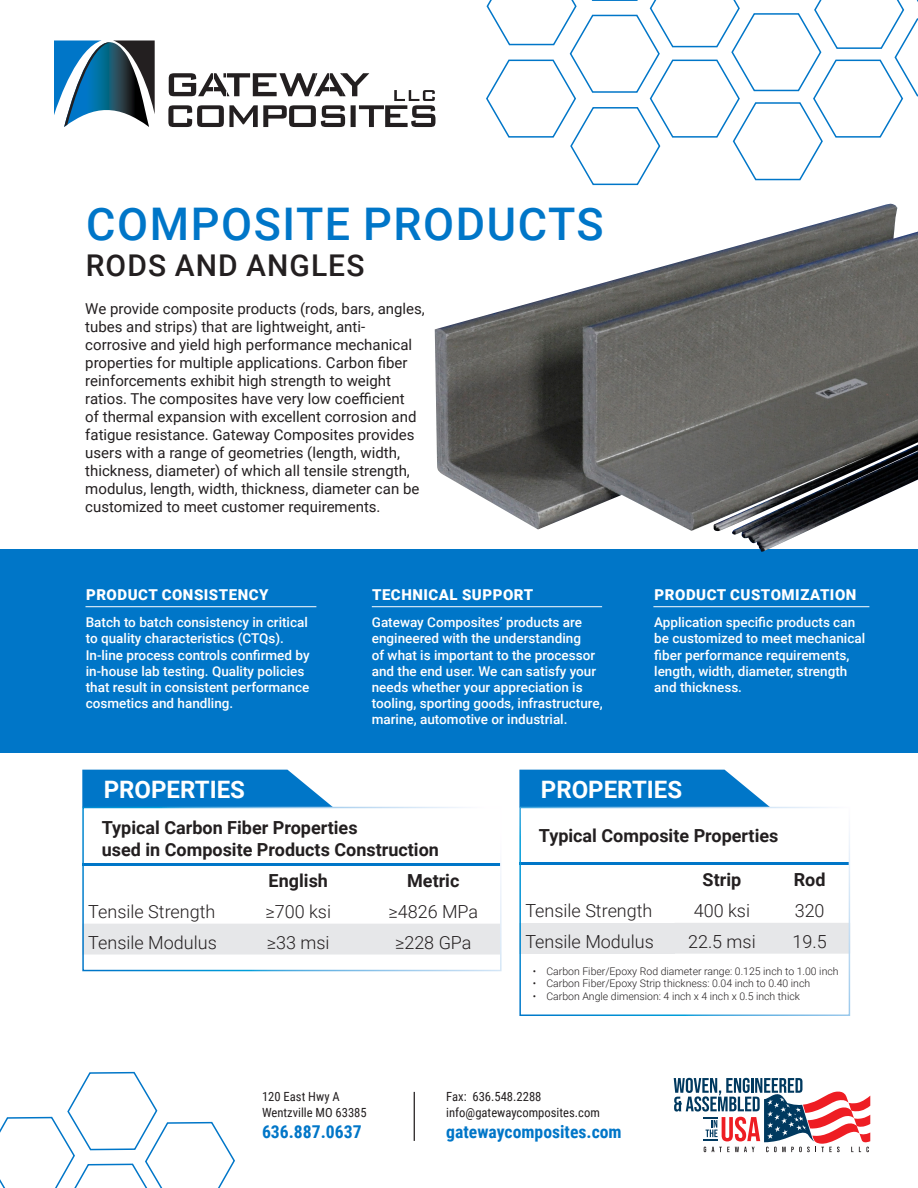
<style>
.page{position:relative;width:918px;height:1188px;background:#fff}
.page>*{position:absolute;margin:0;border:0;box-sizing:border-box;transform-origin:0 0}
.t1{font:500 45px "Roboto";letter-spacing:.035em;color:#0076c8}
.t2{font:500 30px "Roboto";letter-spacing:.035em;color:#231f20}
.t3{font:700 24px "Roboto";color:#fff}
.t4{font:700 18px/21.6px "Roboto";color:#231f20}
.t5{font:300 18px "Roboto";color:#231f20}
.t6{font:700 17.7px "Roboto Condensed";color:#0076c8}
.t7{font:15px/18px "Roboto";color:#231f20}
.t8{font:900 15px "Roboto";letter-spacing:.035em;color:#fff}
.t9{font:500 13.5px/16.2px "Roboto";color:#fff}
.t10{font:12.6px "Roboto Condensed";color:#231f20}
.t11{font:300 10.5px "Roboto";color:#231f20}
</style>
<div class="page">
<div style="left:0;top:550px;width:918px;height:203px;background:#0076c8"></div>
<hr style="left:86px;top:606px;width:230px;height:1px;background:#fff">
<hr style="left:372px;top:606px;width:230px;height:1px;background:#fff">
<hr style="left:653px;top:606px;width:216px;height:1px;background:#fff">
<svg style="left:82px;top:770px;width:251px;height:37px;background:#1782cd"></svg>
<div style="left:85px;top:924px;width:414px;height:31px;background:#e6e7e9"></div>
<hr style="left:82px;top:863px;width:419px;height:3px;background:#0076c8">
<div style="left:519px;top:923px;width:156px;height:31px;background:#e6e7e9"></div>
<div style="left:675px;top:923px;width:172px;height:31px;background:#e6e7e9"></div>
<svg style="left:519px;top:770px;width:251px;height:37px;background:#1883cd"></svg>
<hr style="left:519px;top:862px;width:331px;height:3px;background:#0076c8">
<svg style="left:486px;top:0;width:432px;height:186px"></svg>
<svg style="left:54px;top:40px;width:101px;height:87px"></svg>
<svg style="left:168px;top:73px;width:267px;height:54px"></svg>
<div style="left:82px;top:807px;width:420px;height:164px;border:2px solid #fff"></div>
<div style="left:519px;top:807px;width:331px;height:209px;border:2px solid #fff"></div>
<svg style="left:0;top:1071px;width:235px;height:117px"></svg>
<hr style="left:414px;top:1092px;width:1px;height:49px;background:#231f20">
<svg style="left:674px;top:1078px;width:196px;height:74px"></svg>
<img style="left:435px;top:204px;width:483px;height:348px">
<p class="t1" style="left:86px;top:192px;width:519px">COMPOSITE PRODUCTS</p>
<p class="t2" style="left:86px;top:244px;width:280px">RODS AND ANGLES</p>
<p class="t7" style="left:85px;top:299px;width:341px">We provide composite products (rods, bars, angles, tubes and strips) that are lightweight, anti&shy;corrosive and yield high performance mechanical properties for multiple applications. Carbon fiber reinforcements exhibit high strength to weight ratios. The composites have very low coefficient<br>of thermal expansion with excellent corrosion and fatigue resistance. Gateway Composites provides users with a range of geometries (length, width, thickness, diameter) of which all tensile strength, modulus, length, width, thickness, diameter can be customized to meet customer requirements.</p>
<p class="t8" style="left:86px;top:584px;width:184px">PRODUCT CONSISTENCY</p>
<p class="t9" style="left:86px;top:614px;width:225px">Batch to batch consistency in critical to quality characteristics (CTQs).<br>In-line process controls confirmed by in-house lab testing. Quality policies that result in consistent performance cosmetics and handling.</p>
<p class="t8" style="left:372px;top:584px;width:163px">TECHNICAL SUPPORT</p>
<p class="t9" style="left:372px;top:614px;width:232px">Gateway Composites’ products are engineered with the understanding<br>of what is important to the processor and the end user. We can satisfy your needs whether your appreciation is tooling, sporting goods, infrastructure, marine, automotive or industrial.</p>
<p class="t8" style="left:655px;top:584px;width:203px">PRODUCT CUSTOMIZATION</p>
<p class="t9" style="left:654px;top:614px;width:212px">Application specific products can be customized to meet mechanical fiber performance requirements, length, width, diameter, strength and thickness.</p>
<p class="t3" style="left:104px;top:773px;width:143px">PROPERTIES</p>
<p class="t4" style="left:102px;top:816px;width:339px">Typical Carbon Fiber Properties<br>used in Composite Products Construction</p>
<p class="t4" style="left:269px;top:869px;width:61px">English</p>
<p class="t4" style="left:407px;top:869px;width:54px">Metric</p>
<p class="t5" style="left:88px;top:899px;width:129px">Tensile Strength</p>
<p class="t5" style="left:266px;top:899px;width:67px">≥700 ksi</p>
<p class="t5" style="left:388px;top:899px;width:91px">≥4826 MPa</p>
<p class="t5" style="left:88px;top:930px;width:130px">Tensile Modulus</p>
<p class="t5" style="left:267px;top:930px;width:64px">≥33 msi</p>
<p class="t5" style="left:395px;top:930px;width:78px">≥228 GPa</p>
<p class="t3" style="left:541px;top:773px;width:143px">PROPERTIES</p>
<p class="t4" style="left:539px;top:824px;width:241px">Typical Composite Properties</p>
<p class="t4" style="left:703px;top:868px;width:40px">Strip</p>
<p class="t4" style="left:794px;top:868px;width:33px">Rod</p>
<p class="t5" style="left:525px;top:898px;width:129px">Tensile Strength</p>
<p class="t5" style="left:694px;top:898px;width:58px">400 ksi</p>
<p class="t5" style="left:795px;top:898px;width:31px">320</p>
<p class="t5" style="left:525px;top:929px;width:130px">Tensile Modulus</p>
<p class="t5" style="left:688px;top:929px;width:69px">22.5 msi</p>
<p class="t5" style="left:793px;top:929px;width:36px">19.5</p>
<p class="t11" style="left:533px;top:964px;width:307px">• Carbon Fiber/Epoxy Rod diameter range: 0.125 inch to 1.00 inch</p>
<p class="t11" style="left:533px;top:976px;width:279px">• Carbon Fiber/Epoxy Strip thickness: 0.04 inch to 0.40 inch</p>
<p class="t11" style="left:533px;top:989px;width:269px">• Carbon Angle dimension: 4 inch x 4 inch x 0.5 inch thick</p>
<p class="t10" style="left:262px;top:1088px;width:79px">120 East Hwy A</p>
<p class="t10" style="left:262px;top:1103px;width:106px">Wentzville MO 63385</p>
<p class="t6" style="left:262px;top:1119px;width:101px">636.887.0637</p>
<p class="t10" style="left:446px;top:1088px;width:97px">Fax: 636.548.2288</p>
<p class="t10" style="left:446px;top:1103px;width:155px">info@gatewaycomposites.com</p>
<p class="t6" style="left:446px;top:1119px;width:177px">gatewaycomposites.com</p>
</div>
